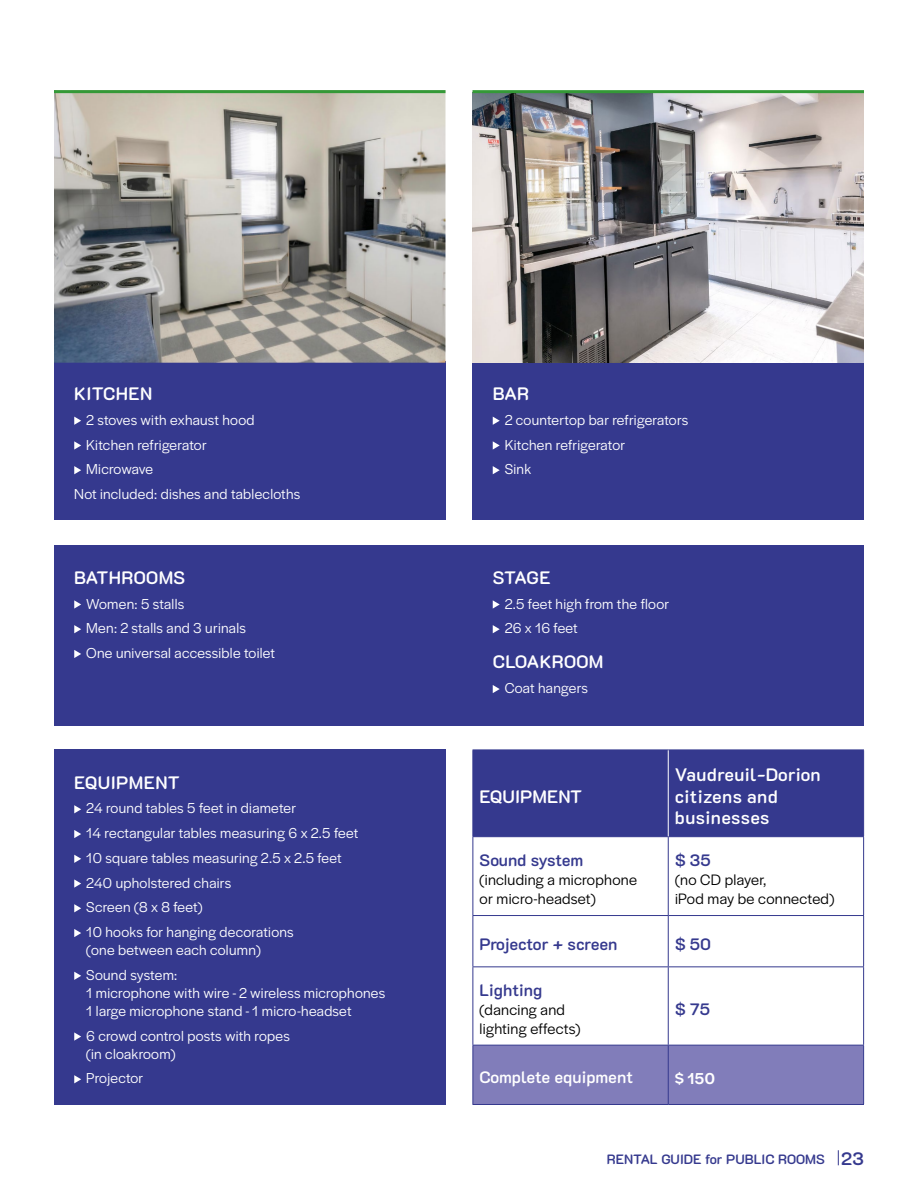
<style>
.page{position:relative;width:918px;height:1188px;background:#fff}
.page>*{position:absolute;margin:0;border:0;box-sizing:border-box;transform-origin:0 0}
.t1{font:600 18px/21.6px "K2 D";letter-spacing:.02em;color:#fff}
.t2{font:600 18px "K2 D";color:#fff}
.t3{font:600 16.5px "K2 D";color:#35398e}
.t4{font:600 16.5px "K2 D";color:#fff}
.t5{font:600 16.5px "K2 D";letter-spacing:-.025em;color:#35398e}
.t6{font:600 16.5px "K2 D";letter-spacing:-.02em;color:#35398e}
.t7{font:500 16.5px "Halyard Display";color:#fff}
.t8{font:15.75px/18.9px "Halyard Display";letter-spacing:.02em;color:#000}
.t9{font:15px/24.8px "Halyard Display";letter-spacing:.02em;color:#fff}
.t10{font:15px "Halyard Display";letter-spacing:-.005em;color:#fff}
.t11{font:600 13.5px "K2 D";color:#35398e}
.s1{font-size:18px}
</style>
<div class="page">
<div style="left:54px;top:750px;width:392px;height:355px;background:#35398e"></div>
<svg style="left:74px;top:805px;width:7px;height:8px"></svg>
<svg style="left:74px;top:830px;width:7px;height:8px"></svg>
<svg style="left:74px;top:855px;width:7px;height:8px"></svg>
<svg style="left:74px;top:879px;width:7px;height:9px"></svg>
<svg style="left:74px;top:904px;width:7px;height:8px"></svg>
<svg style="left:74px;top:929px;width:7px;height:8px"></svg>
<svg style="left:74px;top:972px;width:7px;height:8px"></svg>
<svg style="left:74px;top:1032px;width:7px;height:9px"></svg>
<svg style="left:74px;top:1075px;width:7px;height:8px"></svg>
<div style="left:54px;top:545px;width:810px;height:180px;background:#35398e"></div>
<svg style="left:74px;top:600px;width:7px;height:9px"></svg>
<svg style="left:74px;top:625px;width:7px;height:8px"></svg>
<svg style="left:74px;top:650px;width:7px;height:8px"></svg>
<svg style="left:493px;top:600px;width:7px;height:9px"></svg>
<svg style="left:493px;top:625px;width:7px;height:8px"></svg>
<svg style="left:493px;top:685px;width:7px;height:8px"></svg>
<div style="left:54px;top:361px;width:392px;height:159px;background:#35398e"></div>
<svg style="left:74px;top:417px;width:7px;height:8px"></svg>
<svg style="left:74px;top:441px;width:7px;height:9px"></svg>
<svg style="left:74px;top:466px;width:7px;height:8px"></svg>
<img style="left:54px;top:93px;width:392px;height:270px">
<hr style="left:54px;top:90px;width:392px;height:3px;background:#349937">
<div style="left:472px;top:361px;width:392px;height:159px;background:#35398e"></div>
<svg style="left:493px;top:417px;width:7px;height:8px"></svg>
<svg style="left:493px;top:441px;width:7px;height:9px"></svg>
<svg style="left:493px;top:466px;width:7px;height:8px"></svg>
<img style="left:472px;top:93px;width:392px;height:270px">
<hr style="left:472px;top:90px;width:392px;height:3px;background:#349937">
<svg style="left:838px;top:1150px;width:1px;height:15px"></svg>
<div style="left:473px;top:751px;width:390px;height:85px;background:#35398e"></div>
<div style="left:473px;top:1046px;width:390px;height:58px;background:#817dba"></div>
<hr style="left:472px;top:750px;width:196px;height:1px;background:#35398e">
<hr style="left:472px;top:750px;width:1px;height:86px;background:#35398e">
<hr style="left:668px;top:750px;width:196px;height:1px;background:#35398e">
<hr style="left:472px;top:836px;width:196px;height:1px;background:#35398e">
<hr style="left:472px;top:837px;width:1px;height:78px;background:#35398e">
<hr style="left:668px;top:836px;width:196px;height:1px;background:#35398e">
<hr style="left:668px;top:837px;width:1px;height:78px;background:#35398e">
<hr style="left:863px;top:837px;width:1px;height:78px;background:#35398e">
<hr style="left:472px;top:915px;width:196px;height:1px;background:#35398e">
<hr style="left:472px;top:916px;width:1px;height:50px;background:#35398e">
<hr style="left:668px;top:915px;width:196px;height:1px;background:#35398e">
<hr style="left:668px;top:916px;width:1px;height:50px;background:#35398e">
<hr style="left:863px;top:916px;width:1px;height:50px;background:#35398e">
<hr style="left:472px;top:966px;width:196px;height:1px;background:#35398e">
<hr style="left:472px;top:967px;width:1px;height:78px;background:#35398e">
<hr style="left:668px;top:966px;width:196px;height:1px;background:#35398e">
<hr style="left:668px;top:967px;width:1px;height:78px;background:#35398e">
<hr style="left:863px;top:967px;width:1px;height:78px;background:#35398e">
<hr style="left:472px;top:1045px;width:196px;height:1px;background:#35398e">
<hr style="left:472px;top:1046px;width:1px;height:58px;background:#35398e">
<hr style="left:668px;top:1045px;width:196px;height:1px;background:#35398e">
<hr style="left:668px;top:1046px;width:1px;height:58px;background:#35398e">
<hr style="left:863px;top:1046px;width:1px;height:58px;background:#35398e">
<hr style="left:472px;top:1104px;width:196px;height:1px;background:#35398e">
<hr style="left:668px;top:1104px;width:196px;height:1px;background:#35398e">
<hr style="left:668px;top:750px;width:1px;height:86px;background:#fff">
<hr style="left:863px;top:750px;width:1px;height:86px;background:#35398e">
<p class="t1" style="left:74px;top:383px;width:80px">KITCHEN</p>
<p class="t9" style="left:86px;top:407px;width:170px">2 stoves with exhaust hood</p>
<p class="t9" style="left:86px;top:431px;width:122px">Kitchen refrigerator</p>
<p class="t10" style="left:86px;top:459px;width:68px">Microwave</p>
<p class="t9" style="left:74px;top:481px;width:228px">Not included: dishes and tablecloths</p>
<p class="t1" style="left:74px;top:567px;width:113px">BATHROOMS</p>
<p class="t9" style="left:86px;top:590px;width:190px">Women: 5 stalls<br>Men: 2 stalls and 3 urinals<br>One universal accessible toilet</p>
<p class="t1" style="left:74px;top:772px;width:107px">EQUIPMENT</p>
<p class="t9" style="left:86px;top:795px;width:274px">24 round tables 5 feet in diameter<br>14 rectangular tables measuring 6 x 2.5 feet<br>10 square tables measuring 2.5 x 2.5 feet<br>240 upholstered chairs<br>Screen (8 x 8 feet)<br>10 hooks for hanging decorations</p>
<p class="t9" style="left:86px;top:937px;width:176px">(one between each column)<br>Sound system:</p>
<p class="t9" style="left:86px;top:983px;width:300px;line-height:18px">1 microphone with wire - 2 wireless microphones<br>1 large microphone stand - 1 micro-headset</p>
<p class="t9" style="left:86px;top:1026px;width:205px;line-height:18px">6 crowd control posts with ropes (in cloakroom)</p>
<p class="t9" style="left:86px;top:1065px;width:59px">Projector</p>
<p class="t1" style="left:493px;top:383px;width:38px">BAR</p>
<p class="t9" style="left:505px;top:407px;width:185px">2 countertop bar refrigerators<br>Kitchen refrigerator<br>Sink</p>
<p class="t1" style="left:493px;top:567px;width:59px">STAGE</p>
<p class="t9" style="left:505px;top:590px;width:166px">2.5 feet high from the floor<br>26 x 16 feet</p>
<p class="t1" style="left:493px;top:651px;width:112px">CLOAKROOM</p>
<p class="t9" style="left:505px;top:675px;width:85px">Coat hangers</p>
<p class="t2" style="left:480px;top:786px;width:104px">EQUIPMENT</p>
<p class="t6" style="left:480px;top:851px;width:105px">Sound system</p>
<p class="t8" style="left:480px;top:869px;width:159px">(including a microphone or micro-headset)</p>
<p class="t1" style="left:675px;top:764px;width:147px">Vaudreuil-Dorion citizens and businesses</p>
<p class="t3" style="left:675px;top:851px;width:37px">$ 35</p>
<p class="t8" style="left:675px;top:869px;width:161px">(no CD player,<br>iPod may be connected)</p>
<p class="t5" style="left:480px;top:934px;width:139px">Projector + screen</p>
<p class="t3" style="left:675px;top:934px;width:38px">$ 50</p>
<p class="t3" style="left:480px;top:980px;width:64px">Lighting</p>
<p class="t8" style="left:480px;top:999px;width:102px">(dancing and lighting effects)</p>
<p class="t3" style="left:675px;top:999px;width:37px">$ 75</p>
<p class="t4" style="left:480px;top:1068px;width:155px">Complete equipment</p>
<p class="t7" style="left:675px;top:1066px;width:41px">$ 150</p>
<p class="t11" style="left:607px;top:1151px;width:259px">RENTAL GUIDE for PUBLIC ROOMS <span class="s1">23</span></p>
</div>
